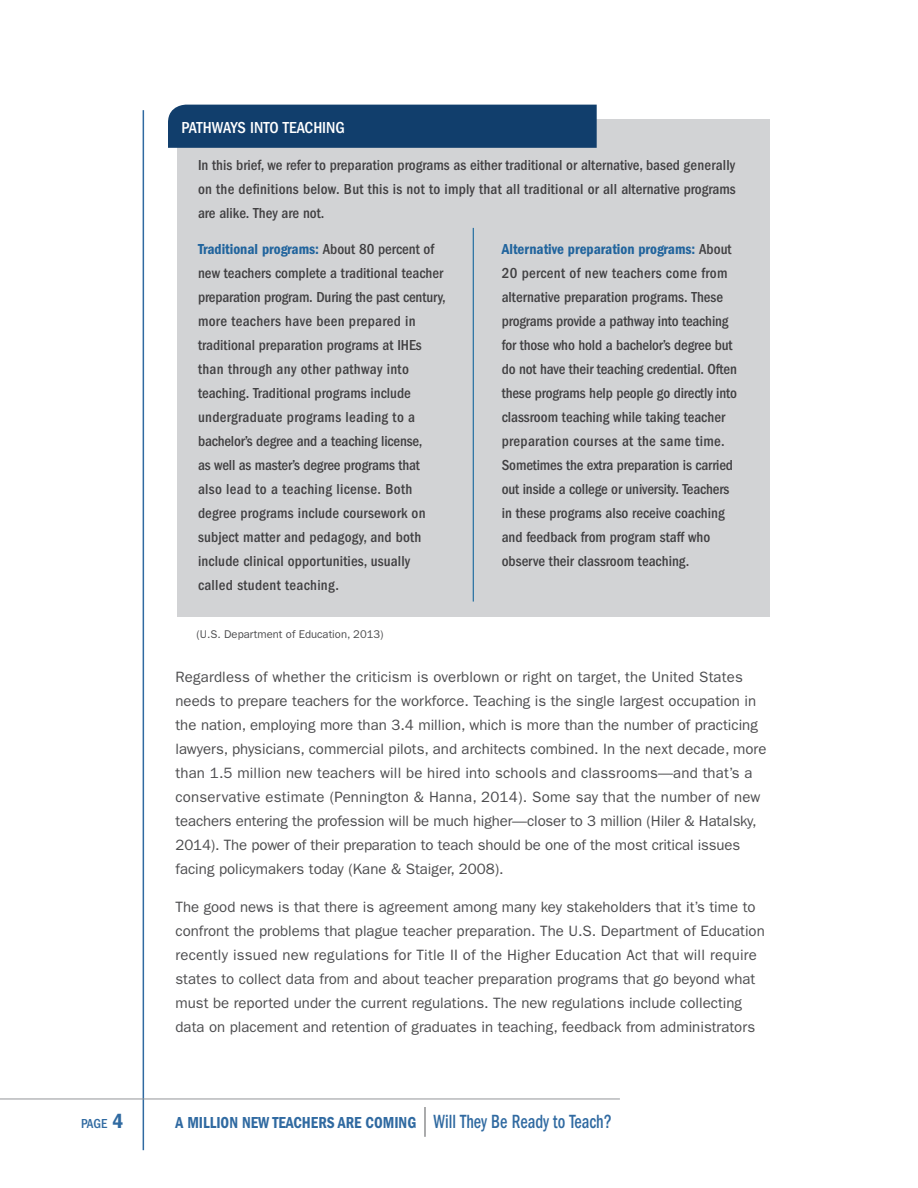
<style>
.page{position:relative;width:918px;height:1188px;background:#fff}
.page>*{position:absolute;margin:0;border:0;box-sizing:border-box;transform-origin:0 0}
.t1{font:16.5px "ITC Franklin Gothic Std Dm Cd";color:#306aa1;scale:.94 1}
.t2{font:500 condensed 16.5px "ITC Franklin Gothic Std";color:#fff}
.t3{font:500 condensed 15px/24px "ITC Franklin Gothic Std";color:#414042}
.t4{font:15px/24px "ITC Franklin Gothic Std";color:#4d4d4f}
.t5{font:15px "ITC Franklin Gothic Std Dm Cd";color:#21649d}
.t6{font:500 condensed 13.5px "ITC Franklin Gothic Std";color:#306aa1}
.t7{font:11.25px "ITC Franklin Gothic Std";color:#4d4d4f}
.s1{font-family:"ITC Franklin Gothic Std";font-weight:500;font-stretch:condensed;color:#414042}
.s2{font-family:"ITC Franklin Gothic Std Dm Cd";font-weight:400;font-stretch:normal;font-size:21px}
.s3{font-family:"ITC Franklin Gothic Std";font-weight:500;font-stretch:condensed;font-size:19.8px}
</style>
<div class="page">
<hr style="left:143px;top:110px;width:1px;height:1040px;background:#306aa1">
<hr style="left:0;top:1099px;width:620px;height:1px;background:#939598">
<hr style="left:425px;top:1107px;width:1px;height:30px;background:#58595b">
<div style="left:177px;top:120px;width:593px;height:497px;background:#d2d3d5"></div>
<div style="left:168px;top:105px;width:429px;height:43px;background:#113e6c"></div>
<hr style="left:473px;top:228px;width:1px;height:374px;background:#005a96">
<p class="t2" style="left:182px;top:118px;width:165px">PATHWAYS INTO TEACHING</p>
<p class="t3" style="left:198px;top:153px;width:539px;text-align:justify">In this brief, we refer to preparation programs as either traditional or alternative, based generally on the definitions below. But this is not to imply that all traditional or all alternative programs are alike. They are not.</p>
<p class="t5" style="left:198px;top:241px;width:238px">Traditional programs: <span class="s1">About 80 percent of</span></p>
<p class="t3" style="left:198px;top:261px;width:249px">new teachers complete a traditional teacher preparation program. During the past century, more teachers have been prepared in traditional preparation programs at IHEs than through any other pathway into teaching. Traditional programs include undergraduate programs leading to a bachelor’s degree and a teaching license,<br>as well as master’s degree programs that also lead to a teaching license. Both degree programs include coursework on subject matter and pedagogy, and both include clinical opportunities, usually called student teaching.</p>
<p class="t5" style="left:502px;top:241px;width:231px">Alternative preparation programs: <span class="s1">About</span></p>
<p class="t3" style="left:502px;top:261px;width:237px">20 percent of new teachers come from alternative preparation programs. These programs provide a pathway into teaching for those who hold a bachelor’s degree but do not have their teaching credential. Often these programs help people go directly into classroom teaching while taking teacher preparation courses at the same time.<br>Sometimes the extra preparation is carried out inside a college or university. Teachers in these programs also receive coaching and feedback from program staff who observe their classroom teaching.</p>
<p class="t7" style="left:196px;top:627px;width:189px">(U.S. Department of Education, 2013)</p>
<p class="t4" style="left:176px;top:665px;width:593px">Regardless of whether the criticism is overblown or right on target, the United States needs to prepare teachers for the workforce. Teaching is the single largest occupation in the nation, employing more than 3.4 million, which is more than the number of practicing lawyers, physicians, commercial pilots, and architects combined. In the next decade, more than 1.5 million new teachers will be hired into schools and classrooms—and that’s a conservative estimate (Pennington &amp; Hanna, 2014). Some say that the number of new teachers entering the profession will be much higher—closer to 3 million (Hiler &amp; Hatalsky, 2014). The power of their preparation to teach should be one of the most critical issues facing policymakers today (Kane &amp; Staiger, 2008).</p>
<p class="t4" style="left:176px;top:895px;width:591px">The good news is that there is agreement among many key stakeholders that it’s time to confront the problems that plague teacher preparation. The U.S. Department of Education recently issued new regulations for Title II of the Higher Education Act that will require states to collect data from and about teacher preparation programs that go beyond what must be reported under the current regulations. The new regulations include collecting data on placement and retention of graduates in teaching, feedback from administrators</p>
<p class="t6" style="left:81px;top:1115px;width:44px">PAGE <span class="s2">4</span></p>
<p class="t1" style="left:176px;top:1113px;width:466px">A MILLION NEW TEACHERS ARE COMING <span class="s3">Will They Be Ready to Teach?</span></p>
</div>
